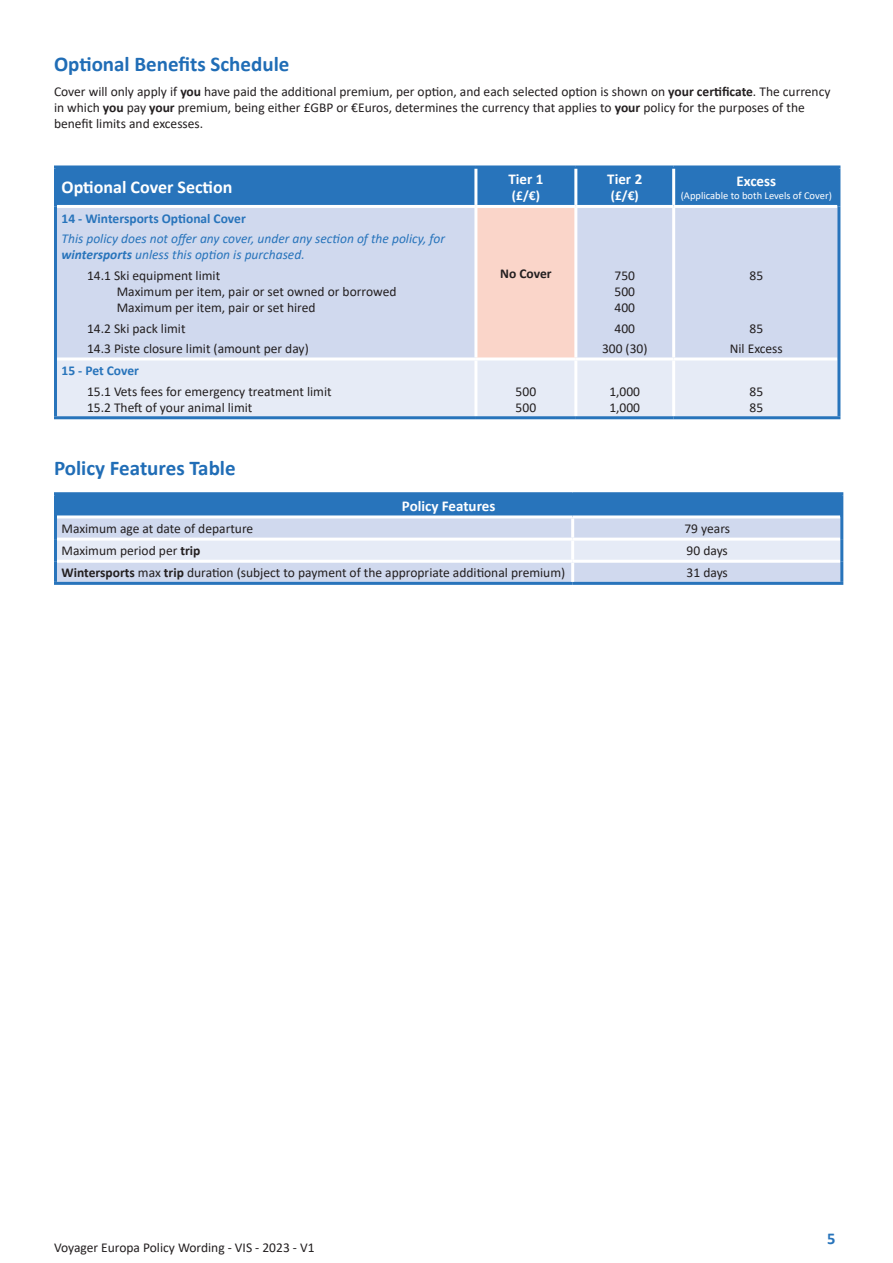
<style>
.page{position:relative;width:893px;height:1263px;background:#fff}
.page>*{position:absolute;margin:0;border:0;box-sizing:border-box;transform-origin:0 0}
.Headings{font:700 21px "Calibri";color:#206db6}
.t1{font:700 18px "Calibri";color:#fff}
.t2{font:700 16.5px "Calibri";color:#2874bb}
.t3{font:700 15px "Calibri";color:#fff}
.t4{font:13.5px/16.2px "Calibri";color:#231f20}
.t5{font:italic 13.5px/16.2px "Calibri";color:#2874bb}
.t6{font:700 13.5px "Calibri";color:#2874bb}
.t7{font:700 13.5px "Calibri";color:#fff}
.t8{font:700 13.5px "Calibri";color:#231f20}
.t9{font:10.5px "Calibri";color:#fff}
.s1{font-weight:700}
</style>
<div class="page">
<div style="left:57px;top:168px;width:780px;height:37px;background:#2874bb"></div>
<div style="left:57px;top:208px;width:780px;height:149px;background:#d0d9ee"></div>
<div style="left:476px;top:206px;width:100px;height:153px;background:#fad5c9"></div>
<div style="left:57px;top:360px;width:780px;height:56px;background:#e6ebf6"></div>
<hr style="left:474px;top:168px;width:3px;height:37px;background:#fff">
<hr style="left:574px;top:168px;width:3px;height:37px;background:#fff">
<hr style="left:672px;top:168px;width:3px;height:37px;background:#fff">
<hr style="left:476px;top:205px;width:100px;height:3px;background:#fff">
<hr style="left:474px;top:208px;width:3px;height:149px;background:#fff">
<hr style="left:574px;top:208px;width:3px;height:149px;background:#fff">
<hr style="left:672px;top:208px;width:3px;height:149px;background:#fff">
<hr style="left:476px;top:357px;width:100px;height:3px;background:#fff">
<hr style="left:474px;top:360px;width:3px;height:56px;background:#fff">
<hr style="left:574px;top:360px;width:3px;height:56px;background:#fff">
<hr style="left:672px;top:360px;width:3px;height:56px;background:#fff">
<hr style="left:54px;top:165px;width:422px;height:3px;background:#2874bb">
<hr style="left:54px;top:168px;width:3px;height:38px;background:#2874bb">
<hr style="left:476px;top:165px;width:100px;height:3px;background:#2874bb">
<hr style="left:576px;top:165px;width:98px;height:3px;background:#2874bb">
<hr style="left:674px;top:165px;width:166px;height:3px;background:#2874bb">
<hr style="left:837px;top:168px;width:3px;height:38px;background:#2874bb">
<hr style="left:54px;top:206px;width:3px;height:153px;background:#2874bb">
<hr style="left:837px;top:206px;width:3px;height:153px;background:#2874bb">
<hr style="left:54px;top:359px;width:3px;height:57px;background:#2874bb">
<hr style="left:837px;top:359px;width:3px;height:57px;background:#2874bb">
<hr style="left:54px;top:416px;width:422px;height:3px;background:#2874bb">
<hr style="left:476px;top:416px;width:100px;height:3px;background:#2874bb">
<hr style="left:576px;top:416px;width:98px;height:3px;background:#2874bb">
<hr style="left:674px;top:416px;width:166px;height:3px;background:#2874bb">
<div style="left:56px;top:494px;width:786px;height:23px;background:#2874bb"></div>
<svg style="left:57px;top:518px;width:783px;height:64px;background:#d0d9ee"></svg>
<div style="left:57px;top:541px;width:783px;height:19px;background:#e6ebf6"></div>
<hr style="left:57px;top:515px;width:516px;height:3px;background:#fff">
<hr style="left:573px;top:515px;width:267px;height:3px;background:#fff">
<hr style="left:57px;top:538px;width:516px;height:3px;background:#fff">
<hr style="left:573px;top:538px;width:267px;height:3px;background:#fff">
<hr style="left:57px;top:560px;width:516px;height:3px;background:#fff">
<hr style="left:573px;top:560px;width:267px;height:3px;background:#fff">
<hr style="left:54px;top:492px;width:519px;height:3px;background:#2874bb">
<hr style="left:54px;top:495px;width:3px;height:22px;background:#2874bb">
<hr style="left:573px;top:492px;width:270px;height:3px;background:#2874bb">
<hr style="left:840px;top:495px;width:3px;height:22px;background:#2874bb">
<hr style="left:54px;top:517px;width:3px;height:22px;background:#2874bb">
<hr style="left:840px;top:517px;width:3px;height:22px;background:#2874bb">
<hr style="left:54px;top:539px;width:3px;height:22px;background:#2874bb">
<hr style="left:840px;top:539px;width:3px;height:22px;background:#2874bb">
<hr style="left:54px;top:561px;width:3px;height:21px;background:#2874bb">
<hr style="left:840px;top:561px;width:3px;height:21px;background:#2874bb">
<hr style="left:54px;top:582px;width:519px;height:3px;background:#2874bb">
<hr style="left:573px;top:582px;width:270px;height:3px;background:#2874bb">
<hr style="left:571px;top:518px;width:3px;height:20px;background:#fff">
<hr style="left:571px;top:541px;width:3px;height:19px;background:#fff">
<hr style="left:571px;top:563px;width:3px;height:19px;background:#fff">
<p class="Headings" style="left:54px;top:49px;width:237px">Optional Benefits Schedule</p>
<p class="t4" style="left:54px;top:83px;width:778px">Cover will only apply if <span class="s1">you</span> have paid the additional premium, per option, and each selected option is shown on <span class="s1">your certificate</span>. The currency in which <span class="s1">you</span> pay <span class="s1">your</span> premium, being either £GBP or €Euros, determines the currency that applies to <span class="s1">your</span> policy for the purposes of the benefit limits and excesses.</p>
<p class="t1" style="left:62px;top:175px;width:172px">Optional Cover Section</p>
<p class="t6" style="left:62px;top:209px;width:186px">14 - Wintersports Optional Cover</p>
<p class="t5" style="left:62px;top:230px;width:385px">This policy does not offer any cover, under any section of the policy, for <span class="s1">wintersports</span> unless this option is purchased.</p>
<p class="t4" style="left:87px;top:267px;width:135px">14.1 Ski equipment limit</p>
<p class="t4" style="left:117px;top:283px;width:281px">Maximum per item, pair or set owned or borrowed</p>
<p class="t4" style="left:117px;top:299px;width:200px">Maximum per item, pair or set hired</p>
<p class="t4" style="left:87px;top:320px;width:100px">14.2 Ski pack limit</p>
<p class="t4" style="left:87px;top:340px;width:223px">14.3 Piste closure limit (amount per day)</p>
<p class="t6" style="left:62px;top:361px;width:79px">15 - Pet Cover</p>
<p class="t4" style="left:87px;top:383px;width:246px">15.1 Vets fees for emergency treatment limit</p>
<p class="t4" style="left:87px;top:399px;width:167px">15.2 Theft of your animal limit</p>
<p class="Headings" style="left:54px;top:453px;width:183px">Policy Features Table</p>
<p class="t3" style="left:508px;top:169px;width:36px">Tier 1</p>
<p class="t7" style="left:512px;top:186px;width:29px">(£/€)</p>
<p class="t3" style="left:607px;top:169px;width:36px">Tier 2</p>
<p class="t7" style="left:611px;top:186px;width:29px">(£/€)</p>
<p class="t8" style="left:500px;top:263px;width:53px">No Cover</p>
<p class="t4" style="left:614px;top:267px;width:22px">750</p>
<p class="t4" style="left:614px;top:283px;width:22px">500</p>
<p class="t4" style="left:614px;top:299px;width:22px">400</p>
<p class="t4" style="left:614px;top:320px;width:22px">400</p>
<p class="t4" style="left:602px;top:340px;width:47px">300 (30)</p>
<p class="t4" style="left:516px;top:383px;width:22px">500</p>
<p class="t4" style="left:516px;top:399px;width:22px">500</p>
<p class="t4" style="left:609px;top:383px;width:32px">1,000</p>
<p class="t4" style="left:609px;top:399px;width:32px">1,000</p>
<p class="t3" style="left:402px;top:495px;width:95px">Policy Features</p>
<p class="t3" style="left:736px;top:170px;width:41px">Excess</p>
<p class="t9" style="left:681px;top:188px;width:153px">(Applicable to both Levels of Cover)</p>
<p class="t4" style="left:749px;top:267px;width:15px">85</p>
<p class="t4" style="left:749px;top:320px;width:15px">85</p>
<p class="t4" style="left:730px;top:340px;width:55px">Nil Excess</p>
<p class="t4" style="left:749px;top:383px;width:15px">85</p>
<p class="t4" style="left:749px;top:399px;width:15px">85</p>
<p class="t4" style="left:62px;top:520px;width:193px">Maximum age at date of departure</p>
<p class="t4" style="left:684px;top:520px;width:47px">79 years</p>
<p class="t4" style="left:62px;top:542px;width:141px">Maximum period per <span class="s1">trip</span></p>
<p class="t4" style="left:687px;top:542px;width:43px">90 days</p>
<p class="t4" style="left:62px;top:564px;width:505px"><span class="s1">Wintersports</span> max <span class="s1">trip</span> duration (subject to payment of the appropriate additional premium)</p>
<p class="t4" style="left:687px;top:564px;width:43px">31 days</p>
<p class="t4" style="left:54px;top:1239px;width:262px">Voyager Europa Policy Wording - VIS - 2023 - V1</p>
<p class="t2" style="left:827px;top:1227px;width:10px">5</p>
</div>
